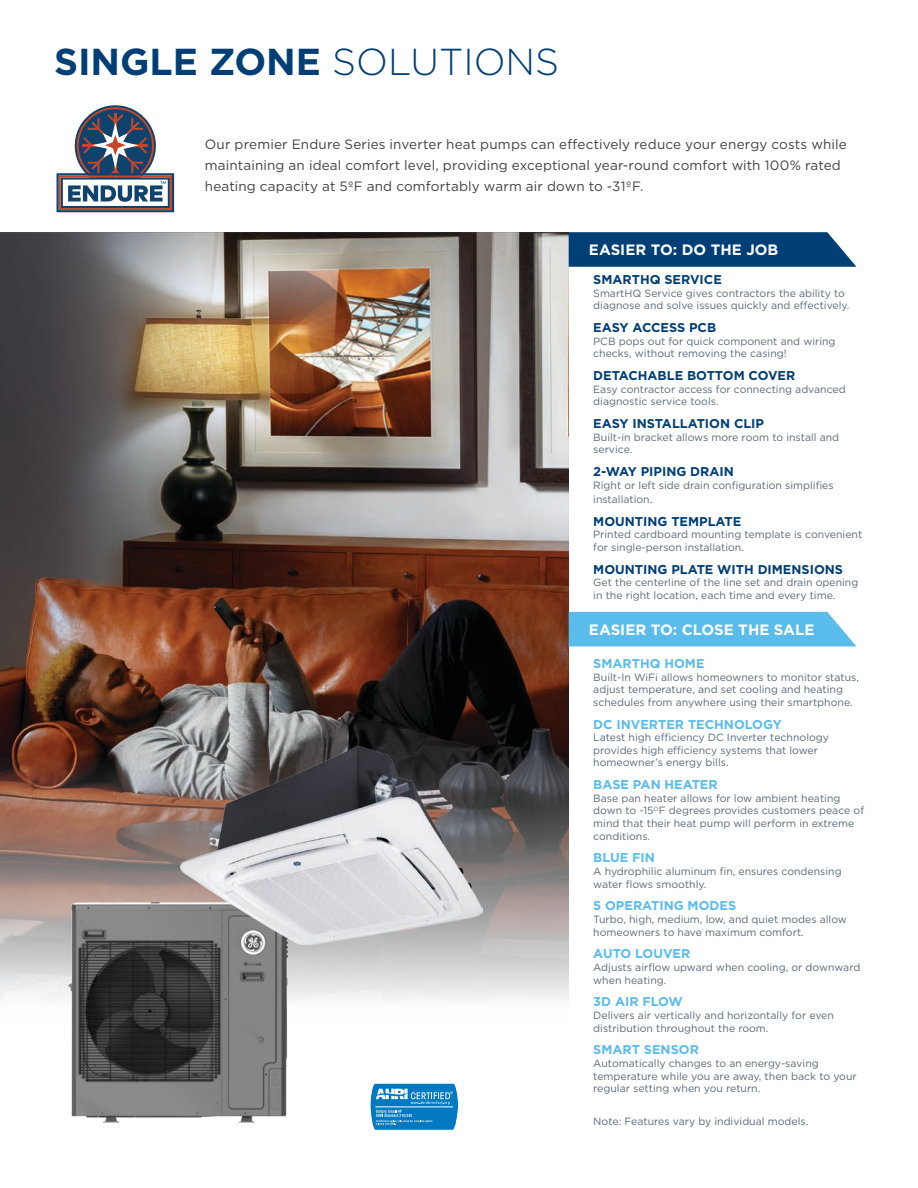
<style>
.page{position:relative;width:918px;height:1188px;background:#fff}
.page>*{position:absolute;margin:0;border:0;box-sizing:border-box;transform-origin:0 0}
.t1{font:700 37.5px "Gotham";color:#003e76}
.t2{font:700 15px "Gotham";color:#fff}
.t3{font:13.5px/21px "Gotham";letter-spacing:.01em;color:#414142}
.t4{font:700 12.75px "Gotham";color:#003e76}
.t5{font:700 12.75px "Gotham";color:#5abceb}
.t6{font:10.5px/12.6px "Gotham";color:#596978}
.s1{font-weight:300}
.s2{font-size:12px}
</style>
<div class="page">
<img style="left:0;top:232px;width:569px;height:768px">
<svg style="left:370px;top:1083px;width:89px;height:48px;background:#3796ce"></svg>
<svg style="left:57px;top:105px;width:117px;height:107px"></svg>
<svg style="left:569px;top:232px;width:287px;height:35px;background:#0f497e"></svg>
<div style="left:569px;top:612px;width:287px;height:34px;background:#5abceb"></div>
<img style="left:56px;top:888px;width:242px;height:235px">
<img style="left:181px;top:746px;width:302px;height:199px">
<h1 class="t1" style="left:54px;top:37px;width:507px">SINGLE ZONE <span class="s1">SOLUTIONS</span></h1>
<p class="t3" style="left:205px;top:134px;width:644px">Our premier Endure Series inverter heat pumps can effectively reduce your energy costs while maintaining an ideal comfort level, providing exceptional year-round comfort with 100% rated heating capacity at 5ºF and comfortably warm air down to -31ºF.</p>
<h2 class="t2" style="left:589px;top:240px;width:191px">EASIER TO: DO THE JOB</h2>
<p class="t4" style="left:593px;top:271px;width:130px">SMARTHQ SERVICE</p>
<p class="t6" style="left:593px;top:286px;width:258px">SmartHQ Service gives contractors the ability to diagnose and solve issues quickly and effectively.</p>
<p class="t4" style="left:593px;top:319px;width:124px">EASY ACCESS PCB</p>
<p class="t6" style="left:593px;top:334px;width:244px">PCB pops out for quick component and wiring checks, without removing the casing!</p>
<p class="t4" style="left:593px;top:367px;width:204px">DETACHABLE BOTTOM COVER</p>
<p class="t6" style="left:593px;top:382px;width:254px">Easy contractor access for connecting advanced diagnostic service tools.</p>
<p class="t4" style="left:593px;top:415px;width:172px">EASY INSTALLATION CLIP</p>
<p class="t6" style="left:593px;top:430px;width:247px">Built-in bracket allows more room to install and service.</p>
<p class="t4" style="left:593px;top:463px;width:142px">2-WAY PIPING DRAIN</p>
<p class="t6" style="left:593px;top:477px;width:242px;line-height:14.4px">Right or left side drain configuration simplifies installation<span class="s2">.</span></p>
<p class="t4" style="left:593px;top:513px;width:150px">MOUNTING TEMPLATE</p>
<p class="t6" style="left:593px;top:528px;width:271px">Printed cardboard mounting template is convenient for single-person installation.</p>
<p class="t4" style="left:593px;top:561px;width:251px">MOUNTING PLATE WITH DIMENSIONS</p>
<p class="t6" style="left:593px;top:576px;width:267px">Get the centerline of the line set and drain opening in the right location, each time and every time.</p>
<h2 class="t2" style="left:589px;top:620px;width:227px">EASIER TO: CLOSE THE SALE</h2>
<p class="t5" style="left:593px;top:655px;width:113px">SMARTHQ HOME</p>
<p class="t6" style="left:593px;top:670px;width:267px">Built-In WiFi allows homeowners to monitor status, adjust temperature, and set cooling and heating schedules from anywhere using their smartphone.</p>
<p class="t5" style="left:593px;top:716px;width:190px">DC INVERTER TECHNOLOGY</p>
<p class="t6" style="left:593px;top:731px;width:237px">Latest high efficiency DC Inverter technology provides high efficiency systems that lower homeowner’s energy bills.</p>
<p class="t5" style="left:593px;top:776px;width:126px">BASE PAN HEATER</p>
<p class="t6" style="left:593px;top:792px;width:272px">Base pan heater allows for low ambient heating down to -15<sup>O</sup>F degrees provides customers peace of mind that their heat pump will perform in extreme conditions.</p>
<p class="t5" style="left:593px;top:850px;width:63px">BLUE FIN</p>
<p class="t6" style="left:593px;top:865px;width:250px">A hydrophilic aluminum fin, ensures condensing water flows smoothly.</p>
<p class="t5" style="left:593px;top:898px;width:144px">5 OPERATING MODES</p>
<p class="t6" style="left:593px;top:913px;width:255px">Turbo, high, medium, low, and quiet modes allow homeowners to have maximum comfort.</p>
<p class="t5" style="left:593px;top:946px;width:99px">AUTO LOUVER</p>
<p class="t6" style="left:593px;top:961px;width:269px">Adjusts airflow upward when cooling, or downward when heating.</p>
<p class="t5" style="left:593px;top:994px;width:91px">3D AIR FLOW</p>
<p class="t6" style="left:593px;top:1009px;width:242px">Delivers air vertically and horizontally for even distribution throughout the room.</p>
<p class="t5" style="left:593px;top:1042px;width:107px">SMART SENSOR</p>
<p class="t6" style="left:593px;top:1057px;width:265px">Automatically changes to an energy-saving temperature while you are away, then back to your regular setting when you return.</p>
<p class="t6" style="left:593px;top:1115px;width:216px">Note: Features vary by individual models.</p>
</div>
